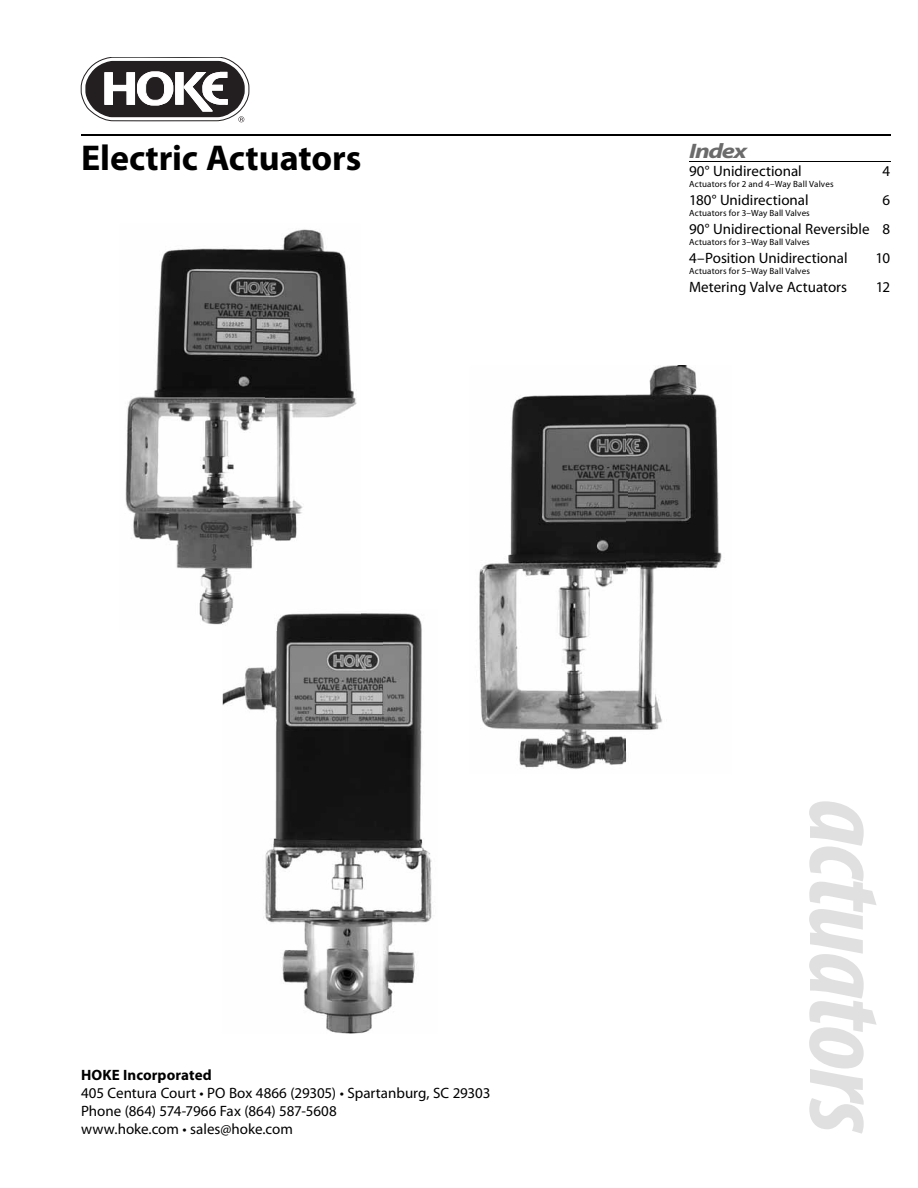
<style>
.page{position:relative;width:918px;height:1188px;background:#fff}
.page>*{position:absolute;margin:0;border:0;box-sizing:border-box;transform-origin:0 0}
.t1{font:italic 700 condensed 108px "Myriad Pro";letter-spacing:-.015em;color:#e0e0e0}
.t2{font:700 36px "Myriad Pro";letter-spacing:-.005em;color:#000}
.t3{font:italic 700 21px "Myriad Pro";letter-spacing:-.05em;color:#6b6b6b;scale:1.25 1}
.t4{font:15px/18.1px "Myriad Pro";color:#000}
.t5{font:700 15px "Myriad Pro";letter-spacing:.01em;color:#000}
.t6{font:9px "Myriad Pro";letter-spacing:.015em;color:#000}
</style>
<div class="page">
<img style="left:125px;top:229px;width:232px;height:396px">
<img style="left:223px;top:613px;width:209px;height:421px">
<img style="left:223px;top:609px;width:137px;height:21px">
<img style="left:479px;top:366px;width:243px;height:403px">
<hr style="left:81px;top:134px;width:810px;height:2px;background:#000">
<svg style="left:81px;top:57px;width:168px;height:65px"></svg>
<hr style="left:689px;top:161px;width:202px;height:1px;background:#000">
<h2 class="t2" style="left:81px;top:144px;width:282px">Electric Actuators</h2>
<h3 class="t3" style="left:689px;top:143px;width:48px">Index</h3>
<p class="t4" style="left:689px;top:164px;width:114px">90° Unidirectional</p>
<p class="t4" style="left:882px;top:164px;width:9px">4</p>
<p class="t6" style="left:689px;top:181px;width:146px">Actuators for 2 and 4–Way Ball Valves</p>
<p class="t4" style="left:689px;top:193px;width:121px">180° Unidirectional</p>
<p class="t4" style="left:882px;top:193px;width:9px">6</p>
<p class="t6" style="left:689px;top:210px;width:122px">Actuators for 3–Way Ball Valves</p>
<p class="t4" style="left:689px;top:222px;width:203px">90° Unidirectional Reversible 8</p>
<p class="t6" style="left:689px;top:239px;width:122px">Actuators for 3–Way Ball Valves</p>
<p class="t4" style="left:689px;top:251px;width:160px">4–Position Unidirectional</p>
<p class="t4" style="left:875px;top:251px;width:16px">10</p>
<p class="t6" style="left:689px;top:268px;width:122px">Actuators for 5–Way Ball Valves</p>
<p class="t4" style="left:689px;top:279px;width:160px">Metering Valve Actuators</p>
<p class="t4" style="left:876px;top:279px;width:16px">12</p>
<p class="t5" style="left:81px;top:1069px;width:132px">HOKE Incorporated</p>
<p class="t4" style="left:81px;top:1085px;width:411px">405 Centura Court • PO Box 4866 (29305) • Spartanburg, SC 29303<br>Phone (864) 574-7966 Fax (864) 587-5608<br>www.hoke.com • sales@hoke.com</p>
<h1 class="t1" style="left:887px;top:800px;width:337px;rotate:90deg">actuators</h1>
</div>
